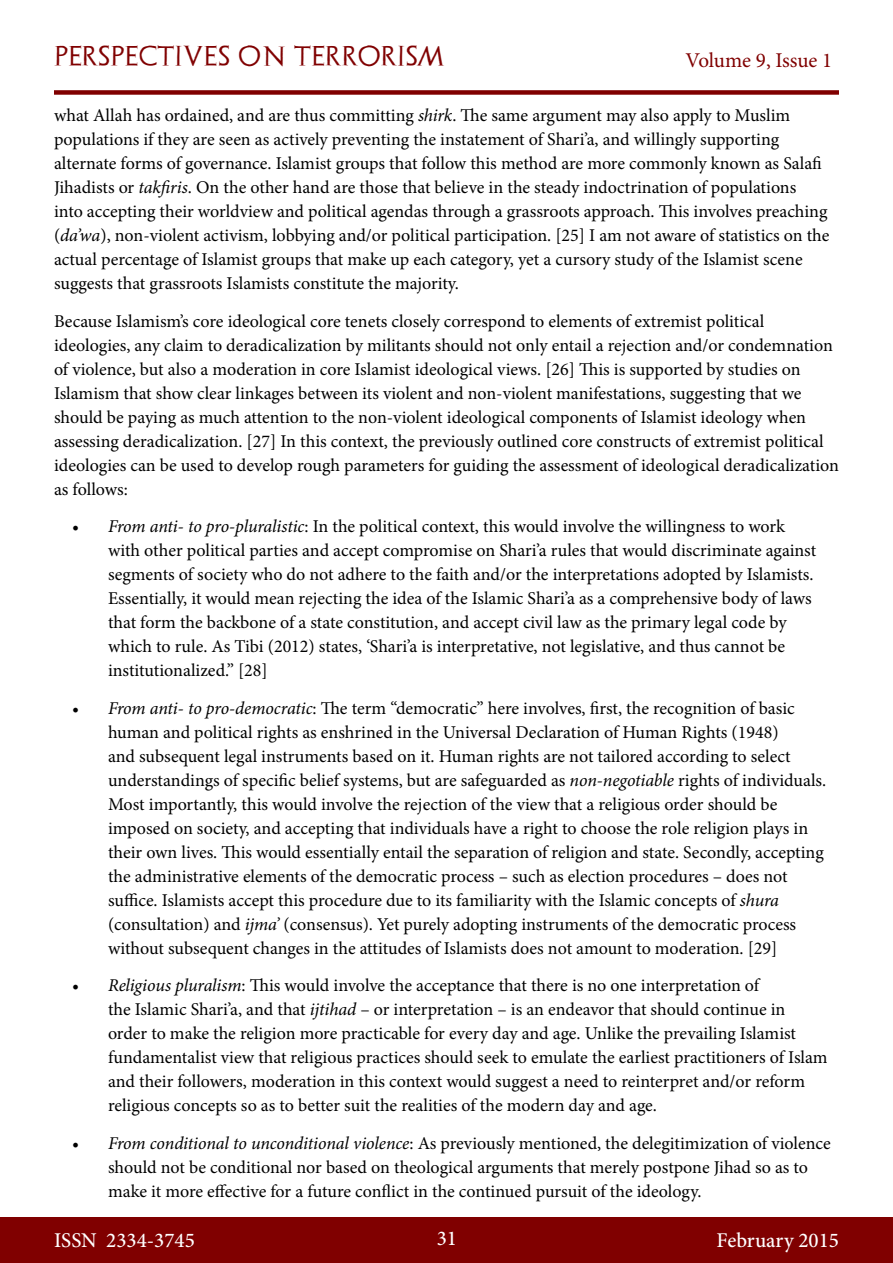
<style>
.page{position:relative;width:893px;height:1263px;background:#fff}
.page>*{position:absolute;margin:0;border:0;box-sizing:border-box;transform-origin:0 0}
.t1{font:500 21px "Minion Pro";color:#fff}
.t2{font:21px "Archeologicaps";letter-spacing:.045em;color:#800000}
.t3{font:21px "Minion Pro";letter-spacing:-.005em;color:#800000}
.t4{font:18px/24px "Minion Pro";color:#000}
.s1{font-style:italic}
</style>
<div class="page">
<div style="left:0;top:1217px;width:893px;height:46px;background:#800000"></div>
<div style="left:54px;top:90px;width:785px;height:5px;background:#800000"></div>
<p class="t2" style="left:54px;top:43px;width:392px">PERSPECTIVES ON TERRORISM</p>
<p class="t3" style="left:686px;top:46px;width:148px">Volume 9, Issue 1</p>
<p class="t4" style="left:54px;top:103px;width:777px">what Allah has ordained, and are thus committing <span class="s1">shirk</span>. The same argument may also apply to Muslim populations if they are seen as actively preventing the instatement of Shari’a, and willingly supporting alternate forms of governance. Islamist groups that follow this method are more commonly known as Salafi Jihadists or <span class="s1">takfiris</span>. On the other hand are those that believe in the steady indoctrination of populations into accepting their worldview and political agendas through a grassroots approach. This involves preaching (<span class="s1">da’wa</span>), non-violent activism, lobbying and/or political participation. [25] I am not aware of statistics on the actual percentage of Islamist groups that make up each category, yet a cursory study of the Islamist scene suggests that grassroots Islamists constitute the majority.</p>
<p class="t4" style="left:54px;top:309px;width:786px">Because Islamism’s core ideological core tenets closely correspond to elements of extremist political ideologies, any claim to deradicalization by militants should not only entail a rejection and/or condemnation of violence, but also a moderation in core Islamist ideological views. [26] This is supported by studies on Islamism that show clear linkages between its violent and non-violent manifestations, suggesting that we should be paying as much attention to the non-violent ideological components of Islamist ideology when assessing deradicalization. [27] In this context, the previously outlined core constructs of extremist political ideologies can be used to develop rough parameters for guiding the assessment of ideological deradicalization as follows:</p>
<p class="t4" style="left:108px;top:514px;width:710px;text-indent:-36px">• <span class="s1">From anti- to pro-pluralistic</span>: In the political context, this would involve the willingness to work with other political parties and accept compromise on Shari’a rules that would discriminate against segments of society who do not adhere to the faith and/or the interpretations adopted by Islamists.<br>Essentially, it would mean rejecting the idea of the Islamic Shari’a as a comprehensive body of laws that form the backbone of a state constitution, and accept civil law as the primary legal code by which to rule. As Tibi (2012) states, ‘Shari’a is interpretative, not legislative, and thus cannot be institutionalized.” [28]</p>
<p class="t4" style="left:108px;top:696px;width:720px;text-indent:-36px">• <span class="s1">From anti- to pro-democratic</span>: The term “democratic” here involves, first, the recognition of basic human and political rights as enshrined in the Universal Declaration of Human Rights (1948)<br>and subsequent legal instruments based on it. Human rights are not tailored according to select understandings of specific belief systems, but are safeguarded as <span class="s1">non-negotiable</span> rights of individuals.<br>Most importantly, this would involve the rejection of the view that a religious order should be imposed on society, and accepting that individuals have a right to choose the role religion plays in their own lives. This would essentially entail the separation of religion and state. Secondly, accepting the administrative elements of the democratic process – such as election procedures – does not suffice. Islamists accept this procedure due to its familiarity with the Islamic concepts of <span class="s1">shura </span>(consultation) and <span class="s1">ijma’</span> (consensus). Yet purely adopting instruments of the democratic process without subsequent changes in the attitudes of Islamists does not amount to moderation. [29]</p>
<p class="t4" style="left:108px;top:973px;width:721px;text-indent:-36px">• <span class="s1">Religious pluralism</span>: This would involve the acceptance that there is no one interpretation of<br>the Islamic Shari’a, and that <span class="s1">ijtihad</span> – or interpretation – is an endeavor that should continue in order to make the religion more practicable for every day and age. Unlike the prevailing Islamist fundamentalist view that religious practices should seek to emulate the earliest practitioners of Islam and their followers, moderation in this context would suggest a need to reinterpret and/or reform religious concepts so as to better suit the realities of the modern day and age.</p>
<p class="t4" style="left:108px;top:1131px;width:724px;text-indent:-36px">• <span class="s1">From conditional to unconditional violence</span>: As previously mentioned, the delegitimization of violence should not be conditional nor based on theological arguments that merely postpone Jihad so as to make it more effective for a future conflict in the continued pursuit of the ideology.</p>
<p class="t1" style="left:54px;top:1226px;width:142px">ISSN 2334-3745</p>
<p class="t1" style="left:437px;top:1224px;width:22px">31</p>
<p class="t1" style="left:717px;top:1226px;width:124px">February 2015</p>
</div>
